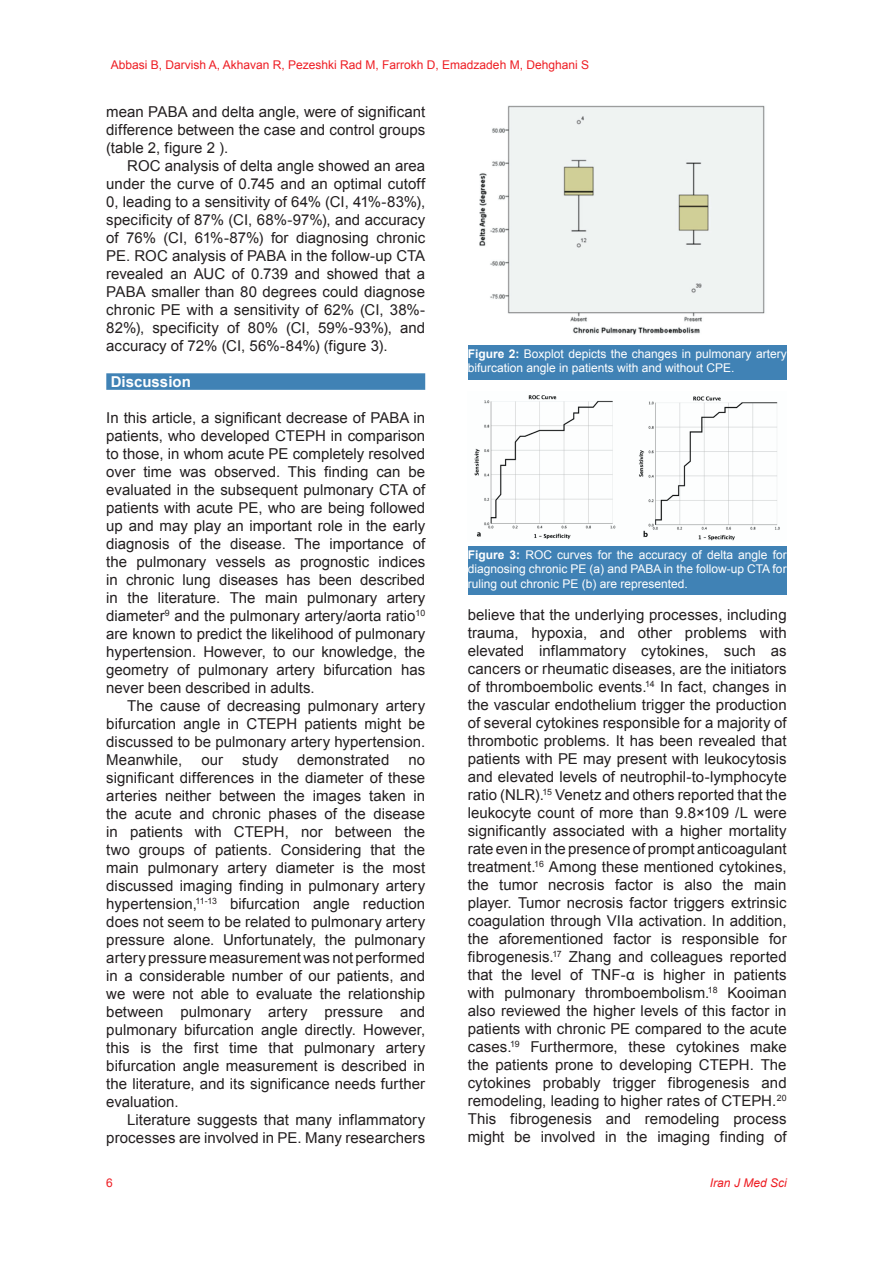
<style>
.page{position:relative;width:893px;height:1263px;background:#fff}
.page>*{position:absolute;margin:0;border:0;box-sizing:border-box;transform-origin:0 0}
.t1{font:15px/18px "Arial";color:#231f20;text-align:justify}
.t2{font:700 15px "Arial";color:#fff}
.t3{font:12px/14.4px "Arial";color:#fff}
.t4{font:12px "Arial";color:#ee1d23}
.t5{font:italic 12px "Arial";color:#ee1d23}
.s1{font-weight:700}
</style>
<div class="page">
<div style="left:106px;top:373px;width:319px;height:17px;background:#4082b5"></div>
<img style="left:479px;top:105px;width:286px;height:230px">
<img style="left:474px;top:395px;width:306px;height:146px">
<div style="left:468px;top:345px;width:319px;height:34px;background:#4082b5"></div>
<div style="left:468px;top:546px;width:319px;height:48px;background:#4082b5"></div>
<p class="t4" style="left:111px;top:57px;width:480px">Abbasi B, Darvish A, Akhavan R, Pezeshki Rad M, Farrokh D, Emadzadeh M, Dehghani S</p>
<p class="t1" style="left:106px;top:103px;width:320px">mean PABA and delta angle, were of significant difference between the case and control groups (table 2, figure 2 ).</p>
<p class="t1" style="left:106px;top:157px;width:320px;text-indent:21px">ROC analysis of delta angle showed an area under the curve of 0.745 and an optimal cutoff 0, leading to a sensitivity of 64% (CI, 41%-83%), specificity of 87% (CI, 68%-97%), and accuracy of 76% (CI, 61%-87%) for diagnosing chronic PE. ROC analysis of PABA in the follow-up CTA revealed an AUC of 0.739 and showed that a PABA smaller than 80 degrees could diagnose chronic PE with a sensitivity of 62% (CI, 38%- 82%), specificity of 80% (CI, 59%-93%), and accuracy of 72% (CI, 56%-84%) (figure 3).</p>
<p class="t2" style="left:111px;top:371px;width:82px">Discussion</p>
<p class="t1" style="left:106px;top:409px;width:320px">In this article, a significant decrease of PABA in patients, who developed CTEPH in comparison to those, in whom acute PE completely resolved over time was observed. This finding can be evaluated in the subsequent pulmonary CTA of patients with acute PE, who are being followed up and may play an important role in the early diagnosis of the disease. The importance of the pulmonary vessels as prognostic indices in chronic lung diseases has been described in the literature. The main pulmonary artery diameter<sup>9</sup> and the pulmonary artery/aorta ratio<sup>10 </sup>are known to predict the likelihood of pulmonary hypertension. However, to our knowledge, the geometry of pulmonary artery bifurcation has never been described in adults.</p>
<p class="t1" style="left:106px;top:697px;width:320px;text-indent:21px">The cause of decreasing pulmonary artery bifurcation angle in CTEPH patients might be discussed to be pulmonary artery hypertension.<br>Meanwhile,</p>
<p class="t1" style="left:201px;top:751px;width:23px">our</p>
<p class="t1" style="left:242px;top:751px;width:37px">study</p>
<p class="t1" style="left:297px;top:751px;width:94px">demonstrated</p>
<p class="t1" style="left:106px;top:751px;width:320px;text-indent:302px">no significant differences in the diameter of these arteries neither between the images taken in the acute and chronic phases of the disease in patients with CTEPH, nor between the two groups of patients. Considering that the main pulmonary artery diameter is the most discussed imaging finding in pulmonary artery hypertension,<sup>11-13</sup> bifurcation angle reduction does not seem to be related to pulmonary artery pressure alone. Unfortunately, the pulmonary artery pressure measurement was not performed in a considerable number of our patients, and we were not able to evaluate the relationship between pulmonary artery pressure and pulmonary bifurcation angle directly. However, this is the first time that pulmonary artery bifurcation angle measurement is described in the literature, and its significance needs further evaluation.</p>
<p class="t1" style="left:106px;top:1111px;width:320px;text-align:right">Literature suggests that many inflammatory processes are involved in PE. Many researchers</p>
<p class="t3" style="left:468px;top:347px;width:320px"><span class="s1">Figure 2:</span> Boxplot depicts the changes in pulmonary artery bifurcation angle in patients with and without CPE.</p>
<p class="t3" style="left:468px;top:547px;width:320px;text-align:justify"><span class="s1">Figure 3:</span> ROC curves for the accuracy of delta angle for diagnosing chronic PE (a) and PABA in the follow-up CTA for ruling out chronic PE (b) are represented.</p>
<p class="t1" style="left:468px;top:606px;width:320px">believe that the underlying processes, including trauma, hypoxia, and other problems with elevated inflammatory cytokines, such as cancers or rheumatic diseases, are the initiators of thromboembolic events.<sup>14</sup> In fact, changes in the vascular endothelium trigger the production of several cytokines responsible for a majority of thrombotic problems. It has been revealed that patients with PE may present with leukocytosis and elevated levels of neutrophil-to-lymphocyte ratio (NLR).<sup>15</sup> Venetz and others reported that the leukocyte count of more than 9.8×109 /L were significantly associated with a higher mortality rate even in the presence of prompt anticoagulant treatment.<sup>16</sup> Among these mentioned cytokines, the tumor necrosis factor is also the main player. Tumor necrosis factor triggers extrinsic coagulation through VIIa activation. In addition, the aforementioned factor is responsible for fibrogenesis.<sup>17</sup> Zhang and colleagues reported that the level of TNF-α is higher in patients with pulmonary thromboembolism.<sup>18</sup> Kooiman also reviewed the higher levels of this factor in patients with chronic PE compared to the acute cases.<sup>19</sup> Furthermore, these cytokines make the patients prone to developing CTEPH. The cytokines probably trigger fibrogenesis and remodeling, leading to higher rates of CTEPH.<sup>20<br></sup>This fibrogenesis and remodeling process might be involved in the imaging finding of</p>
<p class="t4" style="left:106px;top:1174px;width:8px">6</p>
<p class="t5" style="left:710px;top:1175px;width:78px">Iran J Med Sci</p>
</div>
